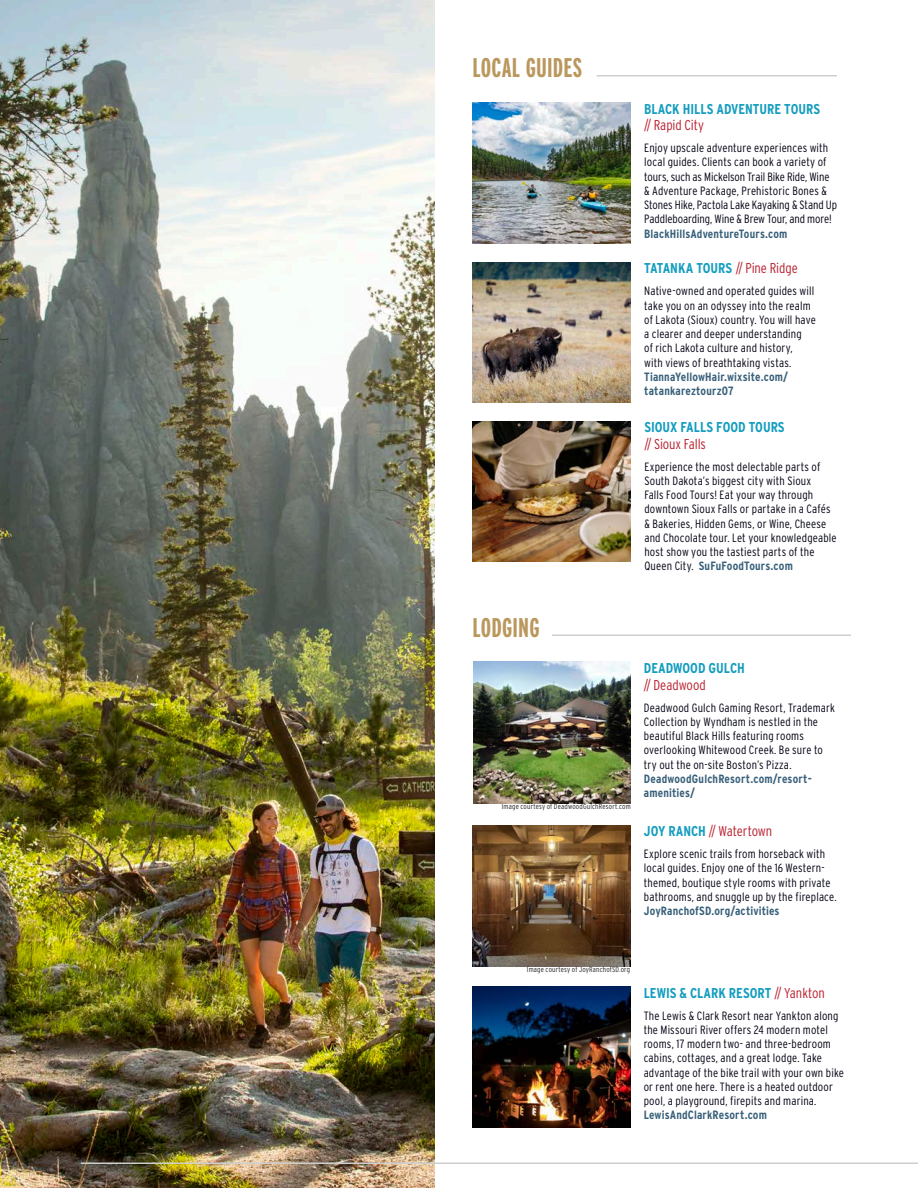
<style>
.page{position:relative;width:918px;height:1188px;background:#fff}
.page>*{position:absolute;margin:0;border:0;box-sizing:border-box;transform-origin:0 0}
.t1{font:700 27px "Interstate Compressed";letter-spacing:.005em;color:#ba975d}
.List_Paragraph{font:700 14.25px/16.5px "Interstate Condensed";color:#149dbf}
.t2{font:300 14.25px "Interstate Condensed";letter-spacing:-.01em;color:#b9202e}
.paragraph_copy{font:300 12px/14.2px "Interstate Condensed";letter-spacing:.015em;color:#000213}
.t3{font:300 7.5px "Interstate Condensed";letter-spacing:.025em;color:#231f20}
.s1{font-weight:300;color:#b9202e}
.s2{font-weight:700;color:#38607a}
.s3{font-weight:700;color:#149dbf}
</style>
<div class="page">
<img style="left:472px;top:825px;width:158px;height:141px">
<hr style="left:597px;top:75px;width:240px;height:2px;background:#cececd">
<img style="left:472px;top:102px;width:158px;height:142px">
<img style="left:472px;top:262px;width:158px;height:141px">
<img style="left:472px;top:421px;width:158px;height:141px">
<img style="left:473px;top:662px;width:158px;height:141px">
<hr style="left:552px;top:635px;width:299px;height:1px;background:#cececd">
<img style="left:472px;top:986px;width:158px;height:141px">
<img style="left:0;top:0;width:435px;height:1188px">
<hr style="left:81px;top:1163px;width:837px;height:1px;background:#cececd">
<p class="t1" style="left:472px;top:53px;width:111px">LOCAL GUIDES</p>
<p class="List_Paragraph" style="left:644px;top:100px;width:177px">BLACK HILLS ADVENTURE TOURS <span class="s1">// Rapid City</span></p>
<p class="paragraph_copy" style="left:644px;top:141px;width:194px">Enjoy upscale adventure experiences with local guides. Clients can book a variety of tours, such as Mickelson Trail Bike Ride, Wine &amp; Adventure Package, Prehistoric Bones &amp; Stones Hike, Pactola Lake Kayaking &amp; Stand Up Paddleboarding, Wine &amp; Brew Tour, and more!<br><span class="s2">BlackHillsAdventureTours.com</span></p>
<p class="List_Paragraph" style="left:644px;top:260px;width:155px">TATANKA TOURS <span class="s1">// Pine Ridge</span></p>
<p class="paragraph_copy" style="left:644px;top:284px;width:173px">Native-owned and operated guides will take you on an odyssey into the realm of Lakota (Sioux) country. You will have a clearer and deeper understanding<br>of rich Lakota culture and history,<br>with views of breathtaking vistas.<br><span class="s2">TiannaYellowHair.wixsite.com/ tatankareztourz07</span></p>
<p class="List_Paragraph" style="left:644px;top:419px;width:142px">SIOUX FALLS FOOD TOURS <span class="s1">// Sioux Falls</span></p>
<p class="paragraph_copy" style="left:644px;top:459px;width:194px">Experience the most delectable parts of South Dakota’s biggest city with Sioux<br>Falls Food Tours! Eat your way through downtown Sioux Falls or partake in a Cafés &amp; Bakeries, Hidden Gems, or Wine, Cheese and Chocolate tour. Let your knowledgeable host show you the tastiest parts of the Queen City. <span class="s2">SuFuFoodTours.com</span></p>
<p class="t1" style="left:472px;top:612px;width:69px">LODGING</p>
<p class="t3" style="left:502px;top:802px;width:130px">Image courtesy of DeadwoodGulchResort.com</p>
<p class="List_Paragraph" style="left:644px;top:660px;width:102px">DEADWOOD GULCH <span class="s1">// Deadwood</span></p>
<p class="paragraph_copy" style="left:644px;top:700px;width:193px">Deadwood Gulch Gaming Resort, Trademark Collection by Wyndham is nestled in the beautiful Black Hills featuring rooms overlooking Whitewood Creek. Be sure to try out the on-site Boston’s Pizza.<br><span class="s2">DeadwoodGulchResort.com/resort&shy;amenities/</span></p>
<p class="t2" style="left:644px;top:823px;width:130px"><span class="s3">JOY RANCH</span> // Watertown</p>
<p class="paragraph_copy" style="left:644px;top:847px;width:194px">Explore scenic trails from horseback with local guides. Enjoy one of the 16 Western&shy;themed, boutique style rooms with private bathrooms, and snuggle up by the fireplace.<br><span class="s2">JoyRanchofSD.org/activities</span></p>
<p class="t3" style="left:527px;top:965px;width:105px">Image courtesy of JoyRanchofSD.org</p>
<p class="List_Paragraph" style="left:644px;top:984px;width:183px">LEWIS &amp; CLARK RESORT <span class="s1">// Yankton</span></p>
<p class="paragraph_copy" style="left:644px;top:1008px;width:202px">The Lewis &amp; Clark Resort near Yankton along the Missouri River offers 24 modern motel rooms, 17 modern two- and three-bedroom cabins, cottages, and a great lodge. Take advantage of the bike trail with your own bike or rent one here. There is a heated outdoor pool, a playground, firepits and marina.<br><span class="s2">LewisAndClarkResort.com</span></p>
</div>
